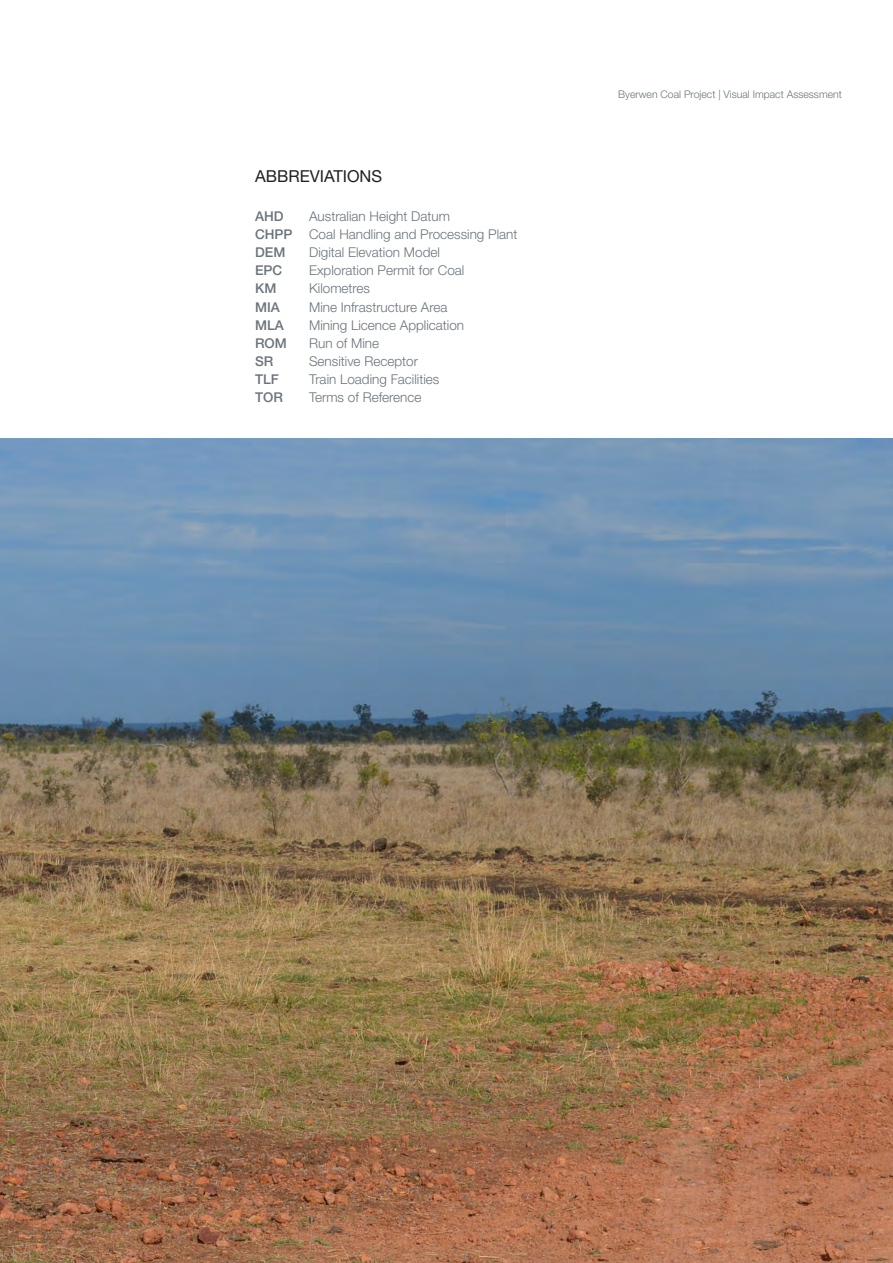
<style>
.page{position:relative;width:893px;height:1263px;background:#fff}
.page>*{position:absolute;margin:0;border:0;box-sizing:border-box;transform-origin:0 0}
.Heading_1{font:16.5px "Helvetica Neue LT Std";color:#231f20}
.Body_normal{font:300 13.5px "Helvetica Neue LT Std";color:#6a747b}
.Body_normal-2{font:500 13.5px "Helvetica Neue LT Std";color:#6a747b}
.t1{font:300 10.5px "Helvetica Neue LT Std";color:#6a747b}
.s1{font-weight:500}
</style>
<div class="page">
<img style="left:0;top:438px;width:893px;height:825px">
<p class="Heading_1" style="left:255px;top:166px;width:129px">ABBREVIATIONS</p>
<p class="Body_normal-2" style="left:255px;top:209px;width:30px">AHD</p>
<p class="Body_normal" style="left:309px;top:208px;width:142px">Australian Height Datum</p>
<p class="Body_normal" style="left:255px;top:226px;width:264px"><span class="s1">CHPP</span> Coal Handling and Processing Plant</p>
<p class="Body_normal-2" style="left:255px;top:245px;width:32px">DEM</p>
<p class="Body_normal" style="left:309px;top:244px;width:132px">Digital Elevation Model</p>
<p class="Body_normal-2" style="left:255px;top:263px;width:29px">EPC</p>
<p class="Body_normal" style="left:309px;top:262px;width:157px">Exploration Permit for Coal</p>
<p class="Body_normal-2" style="left:255px;top:281px;width:23px">KM</p>
<p class="Body_normal" style="left:309px;top:280px;width:63px">Kilometres</p>
<p class="Body_normal-2" style="left:255px;top:299px;width:26px">MIA</p>
<p class="Body_normal" style="left:309px;top:298px;width:140px">Mine Infrastructure Area</p>
<p class="Body_normal-2" style="left:255px;top:317px;width:30px">MLA</p>
<p class="Body_normal" style="left:309px;top:316px;width:157px">Mining Licence Application</p>
<p class="Body_normal-2" style="left:255px;top:335px;width:33px">ROM</p>
<p class="Body_normal" style="left:309px;top:334px;width:72px">Run of Mine</p>
<p class="Body_normal-2" style="left:255px;top:353px;width:20px">SR</p>
<p class="Body_normal" style="left:309px;top:352px;width:110px">Sensitive Receptor</p>
<p class="Body_normal-2" style="left:255px;top:371px;width:25px">TLF</p>
<p class="Body_normal" style="left:309px;top:370px;width:132px">Train Loading Facilities</p>
<p class="Body_normal-2" style="left:255px;top:389px;width:29px">TOR</p>
<p class="Body_normal" style="left:309px;top:388px;width:114px">Terms of Reference</p>
<p class="t1" style="left:618px;top:88px;width:225px">Byerwen Coal Project | Visual Impact Assessment</p>
</div>
